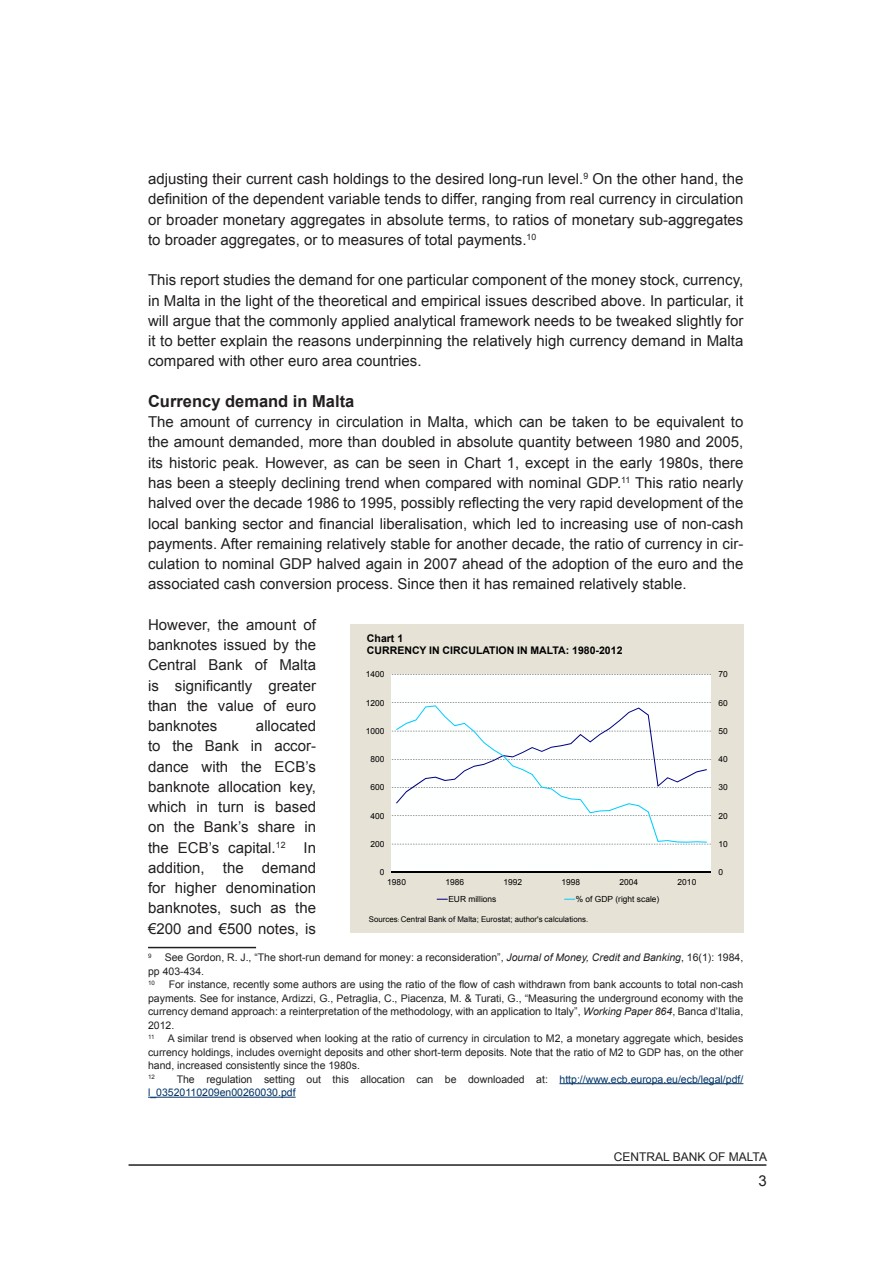
<style>
.page{position:relative;width:893px;height:1263px;background:#fff}
.page>*{position:absolute;margin:0;border:0;box-sizing:border-box;transform-origin:0 0}
.QR_Subhead_Level_1{font:700 16.5px "Arial";color:#231f20}
.QR_Normal_Text{font:15px/20.2px "Arial";color:#231f20;text-align:justify}
.t1{font:12px "Arial";color:#231f20}
.QR_Footnote{font:10.5px/13.5px "Arial";color:#231f20;text-align:justify}
.QR_Footnote-2{font:10.5px/13.5px "Arial";color:#036}
.t2{font:700 10.5px/12.1px "Arial";color:#000}
.t3{font:8.4px "Arial";color:#000}
.t4{font:7.95px "Arial";letter-spacing:.005em;color:#000}
.QR_Footnote-3{font:6.15px "Arial";color:#231f20}
.s1{font-family:"Calibri";font-size:6.3px}
.s2{font-style:italic}
.s3{color:#231f20}
</style>
<div class="page">
<hr style="left:129px;top:1164px;width:637px;height:2px;background:#231f20">
<hr style="left:148px;top:947px;width:108px;height:1px;background:#231f20">
<hr style="left:559px;top:1083px;width:184px;height:1px;background:#036">
<hr style="left:148px;top:1097px;width:148px;height:1px;background:#036">
<div style="left:350px;top:625px;width:393px;height:308px;background:#e6e2d6"></div>
<div style="left:392px;top:674px;width:319px;height:198px;background:#feffff"></div>
<svg style="left:392px;top:674px;width:319px;height:170px"></svg>
<hr style="left:392px;top:872px;width:319px;height:1px;background:#000">
<svg style="left:396px;top:705px;width:311px;height:138px"></svg>
<p class="QR_Normal_Text" style="left:148px;top:169px;width:597px">adjusting their current cash holdings to the desired long-run level.<sup>9</sup> On the other hand, the definition of the dependent variable tends to differ, ranging from real currency in circulation or broader monetary aggregates in absolute terms, to ratios of monetary sub-aggregates to broader aggregates, or to measures of total payments.<sup>10</sup></p>
<p class="QR_Normal_Text" style="left:148px;top:270px;width:597px">This report studies the demand for one particular component of the money stock, currency, in Malta in the light of the theoretical and empirical issues described above. In particular, it will argue that the commonly applied analytical framework needs to be tweaked slightly for it to better explain the reasons underpinning the relatively high currency demand in Malta compared with other euro area countries.</p>
<p class="QR_Subhead_Level_1" style="left:148px;top:390px;width:208px">Currency demand in Malta</p>
<p class="QR_Normal_Text" style="left:148px;top:412px;width:597px">The amount of currency in circulation in Malta, which can be taken to be equivalent to the amount demanded, more than doubled in absolute quantity between 1980 and 2005, its historic peak. However, as can be seen in Chart 1, except in the early 1980s, there has been a steeply declining trend when compared with nominal GDP.<sup>11</sup> This ratio nearly halved over the decade 1986 to 1995, possibly reflecting the very rapid development of the local banking sector and financial liberalisation, which led to increasing use of non-cash payments. After remaining relatively stable for another decade, the ratio of currency in cir&shy;culation to nominal GDP halved again in 2007 ahead of the adoption of the euro and the associated cash conversion process. Since then it has remained relatively stable.</p>
<p class="QR_Normal_Text" style="left:148px;top:614px;width:169px">However, the amount of banknotes issued by the Central Bank of Malta is significantly greater than the value of euro banknotes</p>
<p class="t2" style="left:367px;top:633px;width:257px">Chart 1<br>CURRENCY IN CIRCULATION IN MALTA: 1980-2012</p>
<p class="t3" style="left:718px;top:669px;width:11px">70</p>
<p class="t3" style="left:366px;top:669px;width:20px">1400</p>
<p class="t3" style="left:718px;top:697px;width:11px">60</p>
<p class="t3" style="left:366px;top:697px;width:20px">1200</p>
<p class="QR_Normal_Text" style="left:148px;top:716px;width:169px;text-indent:108px">allocated to the Bank in accor&shy;dance with the ECB’s banknote allocation key, which in turn is based on the Bank’s share in the ECB’s capital.<sup>12</sup> In addition, the demand for higher denomination banknotes, such as the €200 and €500 notes, is</p>
<p class="QR_Footnote-3" style="left:148px;top:951px;width:5px">9</p>
<p class="t3" style="left:718px;top:725px;width:11px">50</p>
<p class="t3" style="left:366px;top:725px;width:20px">1000</p>
<p class="t3" style="left:718px;top:753px;width:11px">40</p>
<p class="t3" style="left:371px;top:753px;width:15px">800</p>
<p class="t3" style="left:718px;top:782px;width:11px">30</p>
<p class="t3" style="left:371px;top:782px;width:15px">600</p>
<p class="t3" style="left:718px;top:810px;width:11px">20</p>
<p class="t3" style="left:371px;top:810px;width:15px">400</p>
<p class="t3" style="left:718px;top:838px;width:11px">10</p>
<p class="t3" style="left:371px;top:838px;width:15px">200</p>
<p class="t3" style="left:718px;top:867px;width:6px">0</p>
<p class="t3" style="left:380px;top:867px;width:6px">0</p>
<p class="t3" style="left:387px;top:877px;width:20px">1980</p>
<p class="t3" style="left:445px;top:877px;width:20px">1986</p>
<p class="t3" style="left:503px;top:877px;width:20px">1992</p>
<p class="t3" style="left:561px;top:877px;width:20px">1998</p>
<p class="t3" style="left:620px;top:877px;width:20px">2004</p>
<p class="t3" style="left:678px;top:877px;width:20px">2010</p>
<p class="t3" style="left:448px;top:893px;width:50px">EUR millions</p>
<p class="t3" style="left:576px;top:893px;width:85px">% of GDP (right scale)</p>
<p class="t4" style="left:369px;top:914px;width:221px">Sources<span class="s1">:</span> Central Bank of Malta; Eurostat; author's calculations.</p>
<p class="QR_Footnote" style="left:148px;top:951px;width:597px;text-indent:17px">See Gordon, R. J., “The short-run demand for money: a reconsideration”, <span class="s2">Journal of Money, Credit and Banking</span>, 16(1): 1984, pp 403-434.</p>
<p class="QR_Footnote-3" style="left:148px;top:978px;width:8px">10</p>
<p class="QR_Footnote" style="left:148px;top:978px;width:597px;text-indent:21px">For instance, recently some authors are using the ratio of the flow of cash withdrawn from bank accounts to total non-cash payments. See for instance, Ardizzi, G., Petraglia, C., Piacenza, M. &amp; Turati, G., “Measuring the underground economy with the currency demand approach: a reinterpretation of the methodology, with an application to Italy”, <span class="s2">Working Paper 864</span>, Banca d’Italia, 2012.</p>
<p class="QR_Footnote-3" style="left:148px;top:1032px;width:8px">11</p>
<p class="QR_Footnote" style="left:148px;top:1032px;width:597px;text-indent:20px">A similar trend is observed when looking at the ratio of currency in circulation to M2, a monetary aggregate which, besides currency holdings, includes overnight deposits and other short-term deposits. Note that the ratio of M2 to GDP has, on the other hand, increased consistently since the 1980s.</p>
<p class="QR_Footnote-3" style="left:148px;top:1073px;width:8px">12</p>
<p class="QR_Footnote-2" style="left:148px;top:1072px;width:597px;text-indent:29px"><span class="s3">The regulation setting out this allocation can be downloaded at:</span> http://www.ecb.europa.eu/ecb/legal/pdf/ l_03520110209en00260030.pdf</p>
<p class="t1" style="left:614px;top:1149px;width:155px">CENTRAL BANK OF MALTA</p>
<p class="QR_Normal_Text" style="left:758px;top:1170px;width:10px">3</p>
</div>
